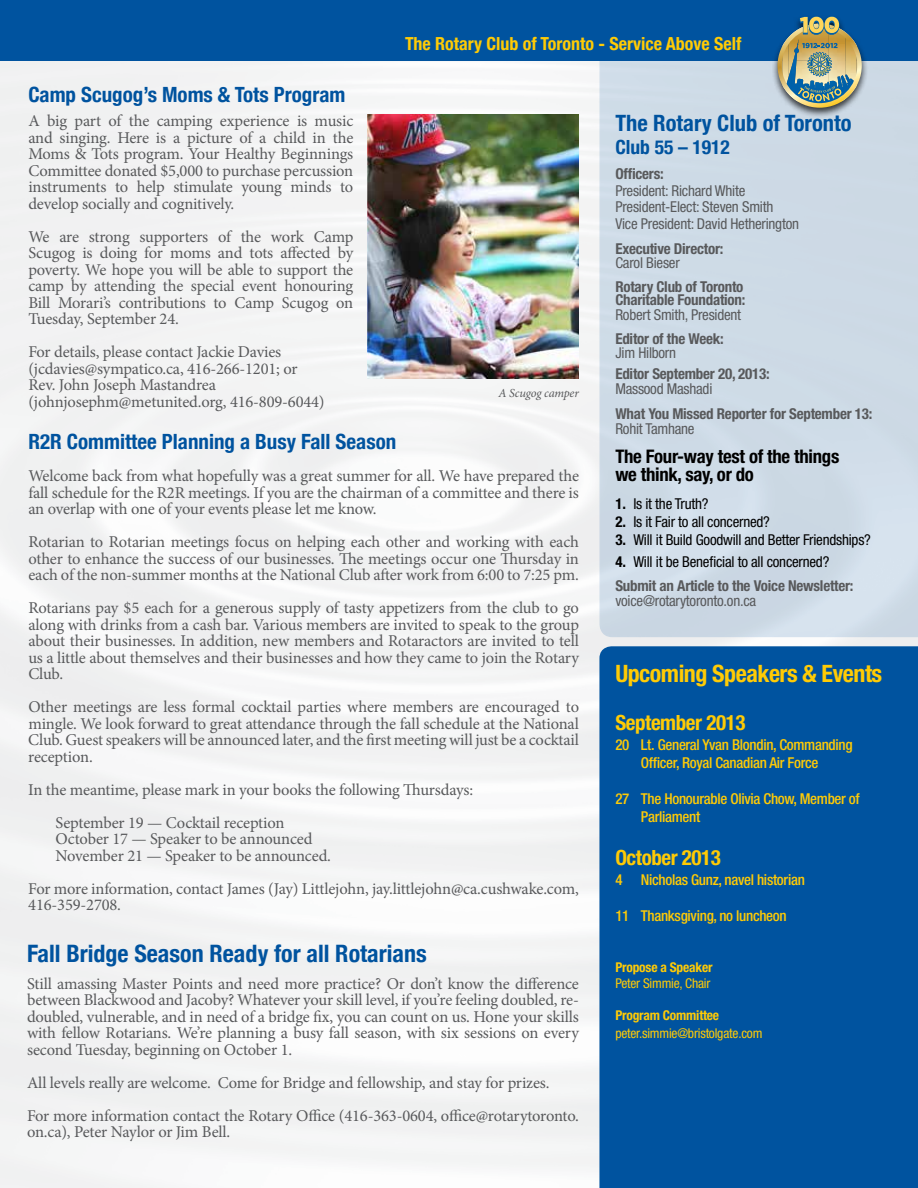
<style>
.page{position:relative;width:918px;height:1188px;background:#fff}
.page>*{position:absolute;margin:0;border:0;box-sizing:border-box;transform-origin:0 0}
.t1{font:700 condensed 24px "Helvetica Neue";color:#00539f}
.t2{font:700 condensed 24px "Helvetica Neue";letter-spacing:-.02em;color:#ffcb05}
.t3{font:700 condensed 22.5px "Helvetica Neue";color:#00539f}
.t4{font:700 condensed 21px "Helvetica Neue";color:#00539f}
.t5{font:700 condensed 21px "Helvetica Neue";letter-spacing:-.02em;color:#ffcb05}
.t6{font:700 condensed 19.5px "Helvetica Neue";color:#00539f}
.t7{font:700 condensed 18.75px/18px "Helvetica Neue";letter-spacing:-.015em;color:#000}
.t8{font:700 condensed 18px "Helvetica Neue";color:#ffcb05}
.t9{font:18px "Minion Pro";color:#000}
.t10{font:16.5px/16.5px "Minion Pro";letter-spacing:-.01em;color:#58595b;text-align:justify}
.t11{font:700 condensed 15px/13.5px "Helvetica Neue";letter-spacing:-.015em;color:#58595b}
.t12{font:condensed 15px/16.5px "Helvetica Neue LT Std";letter-spacing:-.015em;color:#58595b}
.t13{font:500 condensed 15px/18px "Helvetica Neue LT Std";letter-spacing:-.02em;color:#ffcb05;text-align:center}
.t14{font:condensed 15px "Helvetica Neue LT Std";letter-spacing:-.015em;color:#000}
.t15{font:condensed 13.5px "Helvetica Neue LT Std";letter-spacing:-.015em;color:#ffcb05}
.t16{font:700 condensed 13.5px "Helvetica Neue";letter-spacing:-.015em;color:#ffcb05}
.t17{font:italic 12.3px "Minion Pro";letter-spacing:-.01em;color:#58595b}
.s1{font-family:"Helvetica Neue";font-weight:700}
</style>
<div class="page">
<img style="left:0;top:61px;width:918px;height:1127px">
<div style="left:599px;top:61px;width:319px;height:576px;background:#cddae6"></div>
<div style="left:599px;top:646px;width:319px;height:542px;background:#00539f"></div>
<div style="left:0;top:0;width:918px;height:61px;background:#00539f"></div>
<div style="left:771px;top:15px;width:97px;height:103px;background:#000;opacity:.75"></div>
<img style="left:778px;top:16px;width:84px;height:92px">
<img style="left:367px;top:115px;width:212px;height:264px">
<p class="t8" style="left:405px;top:29px;width:338px">The Rotary Club of Toronto - Service Above Self</p>
<p class="t9" style="left:611px;top:32px;width:9px">˙</p>
<p class="t4" style="left:28px;top:77px;width:318px">Camp Scugog’s Moms &amp; Tots Program</p>
<p class="t10" style="left:28px;top:113px;width:326px">A big part of the camping experience is music and singing. Here is a picture of a child in the Moms &amp; Tots program. Your Healthy Beginnings Committee donated $5,000 to purchase percussion instruments to help stimulate young minds to develop socially and cognitively.</p>
<p class="t10" style="left:28px;top:228px;width:327px">We are strong supporters of the work Camp Scugog is doing for moms and tots affected by poverty. We hope you will be able to support the camp by attending the special event honouring Bill Morari’s contributions to Camp Scugog on Tuesday, September 24.</p>
<p class="t10" style="left:28px;top:344px;width:298px;text-align:left">For details, please contact Jackie Davies (jcdavies@sympatico.ca, 416-266-1201; or Rev. John Joseph Mastandrea (johnjosephm@metunited.org, 416-809-6044)</p>
<p class="t4" style="left:28px;top:424px;width:369px">R2R Committee Planning a Busy Fall Season</p>
<p class="t10" style="left:28px;top:468px;width:552px">Welcome back from what hopefully was a great summer for all. We have prepared the fall schedule for the R2R meetings. If you are the chairman of a committee and there is an overlap with one of your events please let me know.</p>
<p class="t10" style="left:28px;top:534px;width:552px">Rotarian to Rotarian meetings focus on helping each other and working with each other to enhance the success of our businesses. The meetings occur one Thursday in each of the non-summer months at the National Club after work from 6:00 to 7:25 pm.</p>
<p class="t10" style="left:28px;top:600px;width:552px">Rotarians pay $5 each for a generous supply of tasty appetizers from the club to go along with drinks from a cash bar. Various members are invited to speak to the group about their businesses. In addition, new members and Rotaractors are invited to tell us a little about themselves and their businesses and how they came to join the Rotary Club.</p>
<p class="t10" style="left:28px;top:699px;width:552px">Other meetings are less formal cocktail parties where members are encouraged to mingle. We look forward to great attendance through the fall schedule at the National Club. Guest speakers will be announced later, and the first meeting will just be a cocktail reception.</p>
<p class="t10" style="left:56px;top:773px;width:419px;line-height:33px;text-indent:-27px">In the meantime, please mark in your books the following Thursdays:<br>September 19 — Cocktail reception</p>
<p class="t10" style="left:56px;top:831px;width:277px">October 17 — Speaker to be announced<br>November 21 — Speaker to be announced.</p>
<p class="t10" style="left:28px;top:880px;width:552px">For more information, contact James (Jay) Littlejohn, jay.littlejohn@ca.cushwake.com,<br>416-359-2708.</p>
<p class="t17" style="left:498px;top:385px;width:82px">A Scugog camper</p>
<h1 class="t1" style="left:27px;top:934px;width:401px">Fall Bridge Season Ready for all Rotarians</h1>
<p class="t10" style="left:27px;top:975px;width:554px">Still amassing Master Points and need more practice? Or don’t know the difference between Blackwood and Jacoby? Whatever your skill level, if you’re feeling doubled, re&shy;doubled, vulnerable, and in need of a bridge fix, you can count on us. Hone your skills with fellow Rotarians. We’re planning a busy fall season, with six sessions on every second Tuesday, beginning on October 1.</p>
<p class="t10" style="left:27px;top:1066px;width:553px;line-height:33px">All levels really are welcome. Come for Bridge and fellowship, and stay for prizes.<br>For more information contact the Rotary Office (416-363-0604, office@rotarytoronto.</p>
<p class="t10" style="left:27px;top:1124px;width:205px">on.ca), Peter Naylor or Jim Bell.</p>
<h2 class="t3" style="left:615px;top:105px;width:238px">The Rotary Club of Toronto</h2>
<p class="t6" style="left:615px;top:131px;width:116px">Club 55 – 1912</p>
<p class="t11" style="left:615px;top:167px;width:50px">Officers:</p>
<p class="t12" style="left:615px;top:182px;width:185px">President: Richard White<br>President-Elect: Steven Smith<br>Vice President: David Hetherington</p>
<p class="t11" style="left:615px;top:242px;width:110px">Executive Director:</p>
<p class="t12" style="left:615px;top:254px;width:66px">Carol Bieser</p>
<p class="t11" style="left:615px;top:280px;width:132px">Rotary Club of Toronto<br>Charitable Foundation:</p>
<p class="t12" style="left:615px;top:307px;width:127px">Robert Smith, President</p>
<p class="t11" style="left:615px;top:332px;width:110px">Editor of the Week:</p>
<p class="t12" style="left:615px;top:344px;width:62px">Jim Hilborn</p>
<p class="t11" style="left:615px;top:367px;width:156px">Editor September 20, 2013:</p>
<p class="t12" style="left:615px;top:380px;width:99px">Massood Mashadi</p>
<p class="t11" style="left:615px;top:407px;width:259px">What You Missed Reporter for September 13:</p>
<p class="t12" style="left:615px;top:421px;width:81px">Rohit Tamhane</p>
<p class="t7" style="left:615px;top:447px;width:225px">The Four-way test of the things we think, say, or do</p>
<p class="t14" style="left:615px;top:495px;width:95px"><span class="s1">1.</span> Is it the Truth?</p>
<p class="t14" style="left:615px;top:513px;width:156px"><span class="s1">2.</span> Is it Fair to all concerned?</p>
<p class="t14" style="left:615px;top:531px;width:257px"><span class="s1">3.</span> Will it Build Goodwill and Better Friendships?</p>
<p class="t14" style="left:615px;top:553px;width:216px"><span class="s1">4.</span> Will it be Beneficial to all concerned?</p>
<p class="t11" style="left:615px;top:579px;width:240px">Submit an Article to the Voice Newsletter:</p>
<p class="t12" style="left:615px;top:593px;width:142px">voice@rotarytoronto.on.ca</p>
<h1 class="t2" style="left:615px;top:659px;width:268px">Upcoming Speakers &amp; Events</h1>
<p class="t5" style="left:615px;top:710px;width:132px">September 2013</p>
<p class="t13" style="left:615px;top:735px;width:239px">20 Lt. General Yvan Blondin, Commanding<br>Officer, Royal Canadian Air Force</p>
<p class="t13" style="left:641px;top:789px;width:220px;text-align:left;text-indent:-26px">27 The Honourable Olivia Chow, Member of<br>Parliament</p>
<p class="t5" style="left:615px;top:845px;width:107px">October 2013</p>
<p class="t13" style="left:615px;top:871px;width:191px">4 Nicholas Gunz, navel historian</p>
<p class="t13" style="left:615px;top:907px;width:173px">11 Thanksgiving, no luncheon</p>
<p class="t16" style="left:615px;top:959px;width:99px">Propose a Speaker</p>
<p class="t15" style="left:615px;top:975px;width:97px">Peter Simmie, Chair</p>
<p class="t16" style="left:615px;top:1007px;width:105px">Program Committee</p>
<p class="t15" style="left:615px;top:1026px;width:149px">peter.simmie@bristolgate.com</p>
</div>
